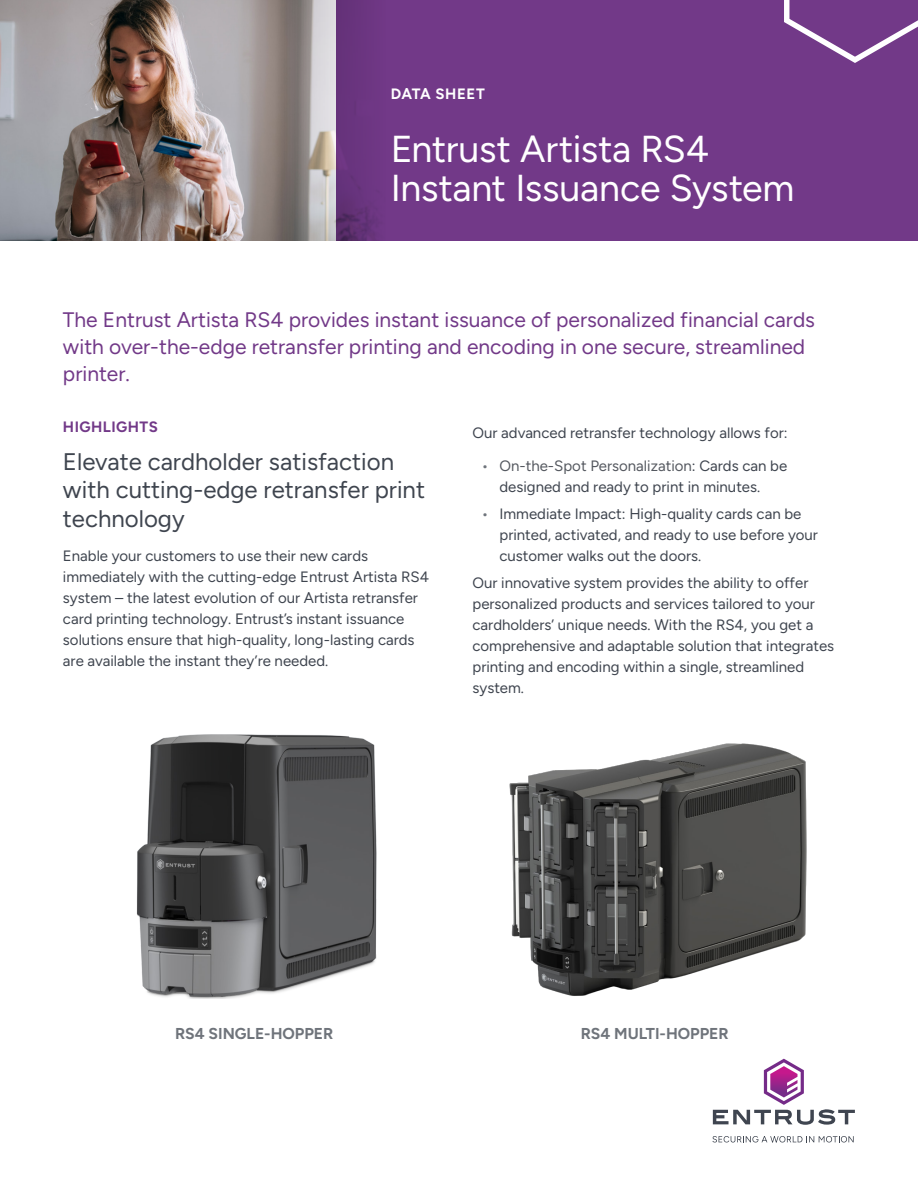
<style>
.page{position:relative;width:918px;height:1188px;background:#fff}
.page>*{position:absolute;margin:0;border:0;box-sizing:border-box;transform-origin:0 0}
.t1{font:37.5px/39px "Figtree";letter-spacing:-.01em;color:#fff}
.t2{font:24px/28.5px "Figtree";color:#3f454f}
.t3{font:21px/27px "Figtree";color:#723988}
.t4{font:700 15.75px "Figtree";color:#6f747b}
.t5{font:15px/21px "Figtree";color:#3f454f}
.t6{font:700 15px "Figtree";letter-spacing:.03em;color:#723988}
.t7{font:700 15px "Figtree";letter-spacing:.04em;color:#fff}
.s1{color:#6f747b}
.s2{color:#555960}
</style>
<div class="page">
<div style="left:336px;top:0;width:582px;height:241px;background:#723988"></div>
<svg style="left:784px;top:0;width:134px;height:63px"></svg>
<svg style="left:713px;top:1059px;width:142px;height:66px"></svg>
<svg style="left:770px;top:1066px;width:28px;height:32px"></svg>
<svg style="left:712px;top:1136px;width:142px;height:7px"></svg>
<img style="left:0;top:0;width:377px;height:241px">
<img style="left:136px;top:734px;width:241px;height:265px">
<img style="left:509px;top:743px;width:298px;height:253px">
<p class="t7" style="left:391px;top:85px;width:96px">DATA SHEET</p>
<h1 class="t1" style="left:391px;top:129px;width:405px">Entrust Artista RS4<br>Instant Issuance System</h1>
<h3 class="t3" style="left:63px;top:307px;width:754px">The Entrust Artista RS4 provides instant issuance of personalized financial cards with over-the-edge retransfer printing and encoding in one secure, streamlined printer.</h3>
<p class="t6" style="left:63px;top:418px;width:96px">HIGHLIGHTS</p>
<h2 class="t2" style="left:63px;top:447px;width:364px">Elevate cardholder satisfaction with cutting-edge retransfer print technology</h2>
<p class="t5" style="left:63px;top:546px;width:368px">Enable your customers to use their new cards immediately with the cutting-edge Entrust Artista RS4 system – the latest evolution of our Artista retransfer card printing technology. Entrust’s instant issuance solutions ensure that high-quality, long-lasting cards are available the instant they’re needed.</p>
<p class="t5" style="left:472px;top:423px;width:317px">Our advanced retransfer technology allows for:</p>
<p class="t5" style="left:481px;top:456px;width:307px;text-align:center"><span class="s1">•</span> <span class="s2">On-the-Spot Personalization</span>: Cards can be designed and ready to print in minutes.</p>
<p class="t5" style="left:499px;top:504px;width:320px;text-indent:-18px"><span class="s1">•</span> Immediate Impact: High-quality cards can be printed, activated, and ready to use before your customer walks out the doors.</p>
<p class="t5" style="left:472px;top:573px;width:363px">Our innovative system provides the ability to offer personalized products and services tailored to your cardholders’ unique needs. With the RS4, you get a comprehensive and adaptable solution that integrates printing and encoding within a single, streamlined system.</p>
<p class="t4" style="left:175px;top:1024px;width:160px">RS4 SINGLE-HOPPER</p>
<p class="t4" style="left:581px;top:1024px;width:149px">RS4 MULTI-HOPPER</p>
</div>
